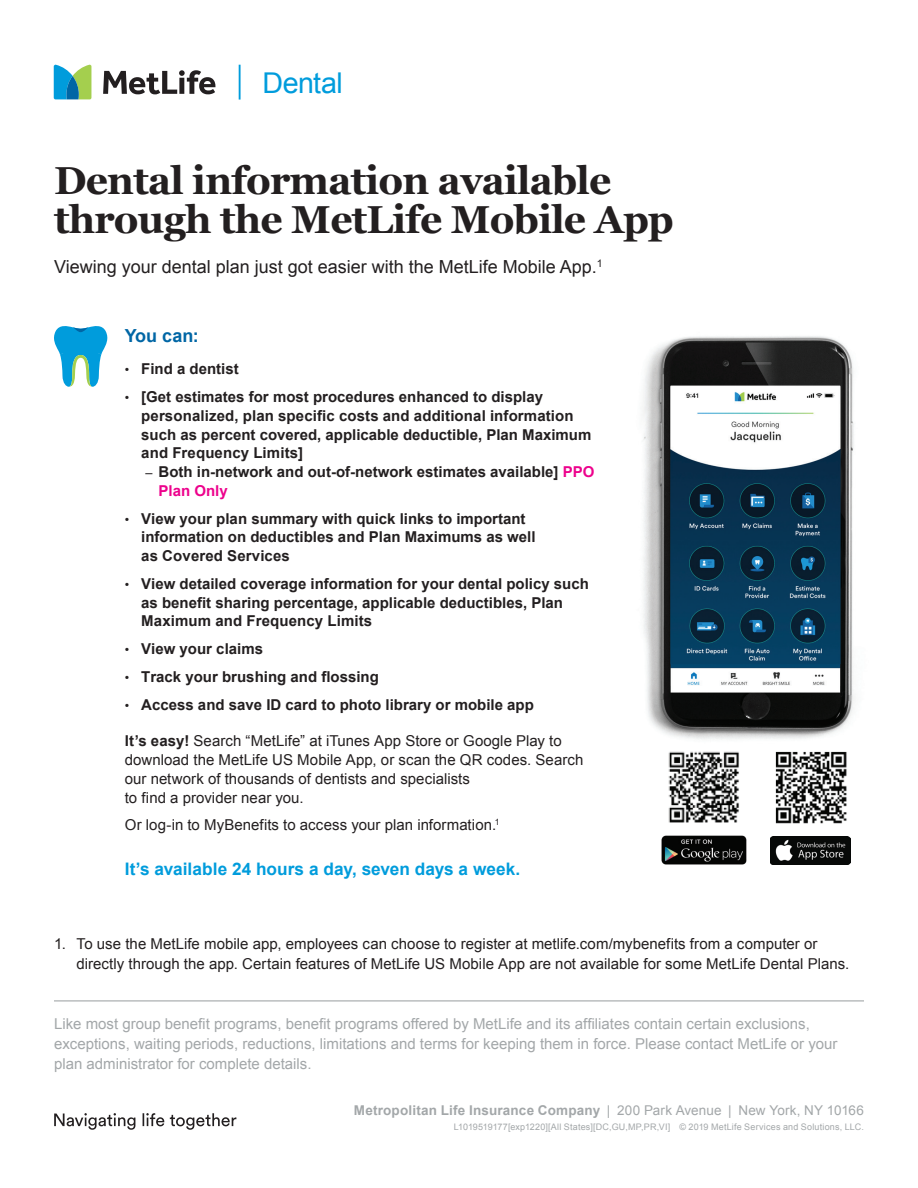
<style>
.page{position:relative;width:918px;height:1188px;background:#fff}
.page>*{position:absolute;margin:0;border:0;box-sizing:border-box;transform-origin:0 0}
.t1{font:700 39px/39.8px "Georgia";letter-spacing:-.02em;color:#231f20}
.t2{font:28.65px "Arial";letter-spacing:-.02em;color:#009cdc}
.t3{font:18px "Arial";color:#231f20}
.t4{font:700 18px "Arial";color:#0066a5}
.t5{font:700 17.25px "Arial";color:#009cdc}
.t6{font:700 15px/18.8px "Arial";color:#231f20}
.t7{font:15px/18.8px "Arial";letter-spacing:.005em;color:#231f20}
.t8{font:15px/20.2px "Arial";color:#a3a7a9}
.t9{font:700 13.5px "Arial";letter-spacing:.015em;color:#a3a7a9}
.t10{font:9px "Arial";letter-spacing:.02em;color:#a3a7a9}
.s1{font-weight:400;font-size:12.75px}
.s2{color:#ed028c}
.s3{font-weight:700}
.s4{font-weight:400}
</style>
<div class="page">
<hr style="left:54px;top:1000px;width:810px;height:1px;background:#a3a7a9">
<hr style="left:239px;top:65px;width:2px;height:35px;background:#009cdc">
<svg style="left:54px;top:1113px;width:182px;height:17px"></svg>
<svg style="left:103px;top:70px;width:112px;height:24px"></svg>
<svg style="left:54px;top:64px;width:37px;height:35px"></svg>
<img style="left:643px;top:336px;width:211px;height:404px">
<img style="left:775px;top:751px;width:72px;height:73px">
<img style="left:770px;top:836px;width:80px;height:28px">
<img style="left:662px;top:836px;width:84px;height:29px">
<img style="left:668px;top:751px;width:71px;height:72px">
<svg style="left:54px;top:326px;width:54px;height:61px"></svg>
<h2 class="t2" style="left:262px;top:65px;width:82px">Dental</h2>
<h1 class="t1" style="left:54px;top:158px;width:621px">Dental information available through the MetLife Mobile App</h1>
<p class="t3" style="left:54px;top:255px;width:550px">Viewing your dental plan just got easier with the MetLife Mobile App.<sup>1</sup></p>
<p class="t4" style="left:125px;top:324px;width:76px">You can:</p>
<p class="t6" style="left:125px;top:360px;width:116px"><span class="s1">•</span> Find a dentist</p>
<p class="t6" style="left:141px;top:388px;width:452px;text-indent:-16px"><span class="s1">•</span> [Get estimates for most procedures enhanced to display personalized, plan specific costs and additional information such as percent covered, applicable deductible, Plan Maximum and Frequency Limits]</p>
<p class="t6" style="left:159px;top:463px;width:437px;text-indent:-13px"><span class="s1">–</span> Both in-network and out-of-network estimates available] <span class="s2">PPO<br>Plan Only</span></p>
<p class="t6" style="left:141px;top:510px;width:396px;text-indent:-16px"><span class="s1">•</span> View your plan summary with quick links to important information on deductibles and Plan Maximums as well as Covered Services</p>
<p class="t6" style="left:141px;top:575px;width:449px;text-indent:-16px"><span class="s1">•</span> View detailed coverage information for your dental policy such as benefit sharing percentage, applicable deductibles, Plan<br>Maximum and Frequency Limits</p>
<p class="t6" style="left:125px;top:640px;width:140px"><span class="s1">•</span> View your claims</p>
<p class="t6" style="left:125px;top:668px;width:256px"><span class="s1">•</span> Track your brushing and flossing</p>
<p class="t6" style="left:125px;top:695px;width:411px"><span class="s1">•</span> Access and save ID card to photo library or mobile app</p>
<p class="t7" style="left:125px;top:732px;width:460px"><span class="s3">It’s easy!</span> Search “MetLife” at iTunes App Store or Google Play to download the MetLife US Mobile App, or scan the QR codes. Search our network of thousands of dentists and specialists<br>to find a provider near you.</p>
<p class="t7" style="left:125px;top:816px;width:376px">Or log-in to MyBenefits to access your plan information.<sup>1</sup></p>
<p class="t5" style="left:125px;top:858px;width:397px">It’s available 24 hours a day, seven days a week.</p>
<p class="t7" style="left:76px;top:934px;width:774px;line-height:19.5px;text-indent:-22px">1. To use the MetLife mobile app, employees can choose to register at metlife.com/mybenefits from a computer or directly through the app. Certain features of MetLife US Mobile App are not available for some MetLife Dental Plans.</p>
<p class="t8" style="left:54px;top:1013px;width:785px">Like most group benefit programs, benefit programs offered by MetLife and its affiliates contain certain exclusions, exceptions, waiting periods, reductions, limitations and terms for keeping them in force. Please contact MetLife or your plan administrator for complete details.</p>
<p class="t9" style="left:354px;top:1102px;width:512px">Metropolitan Life Insurance Company <span class="s4">| 200 Park Avenue | New York, NY 10166</span></p>
<p class="t10" style="left:454px;top:1121px;width:412px">L1019519177[exp1220][All States][DC,GU,MP,PR,VI] © 2019 MetLife Services and Solutions, LLC.</p>
</div>
